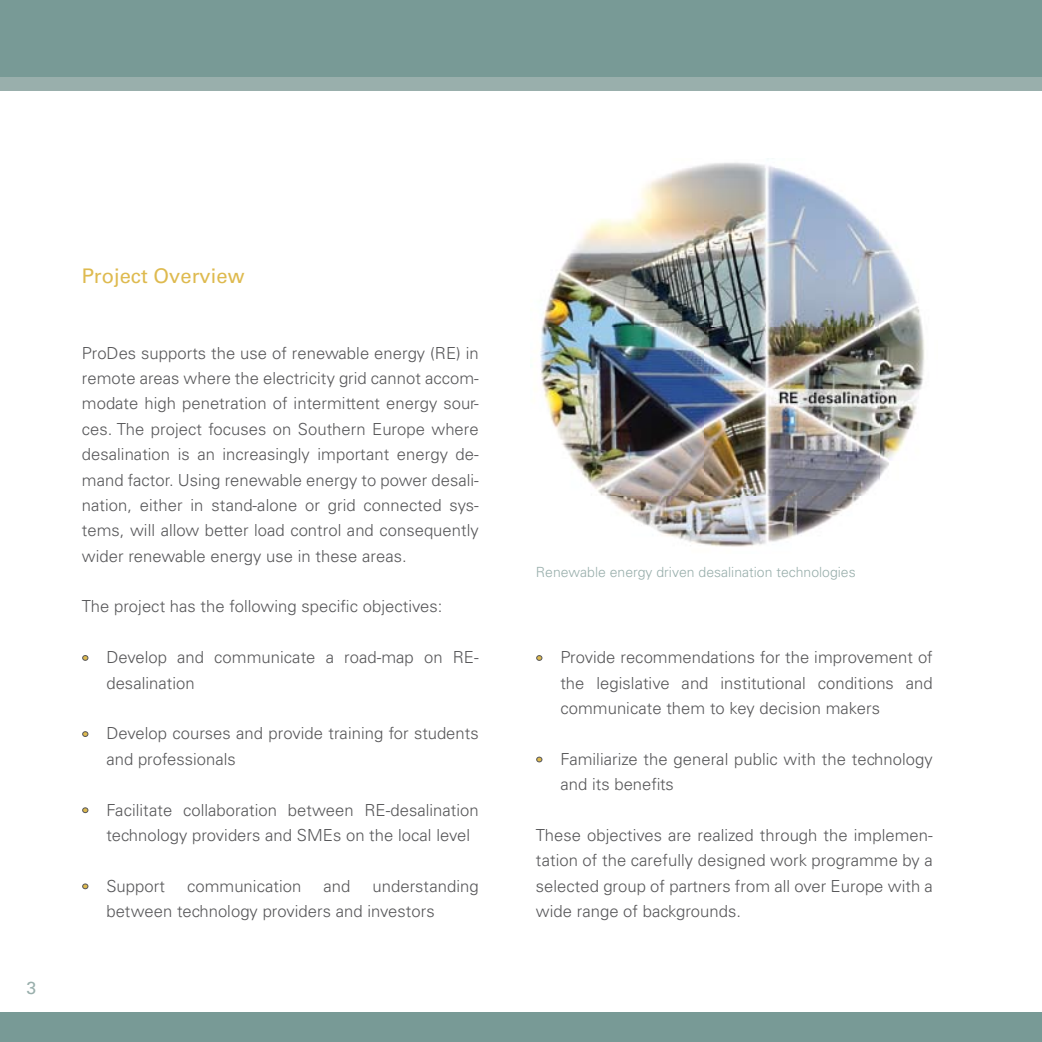
<style>
.page{position:relative;width:1042px;height:1042px;background:#fff}
.page>*{position:absolute;margin:0;border:0;box-sizing:border-box;transform-origin:0 0}
.t1{font:20.12px "Univers LT Std";letter-spacing:.005em;color:#deba4f}
.t2{font:17.5px "Univers LT Std";color:#99afac}
.t3{font:300 16.62px/25.4px "Univers LT Std";letter-spacing:.005em;color:#58585a}
.t4{font:300 14px "Univers";color:#99afac}
</style>
<div class="page">
<svg style="left:82px;top:655px;width:6px;height:6px"></svg>
<svg style="left:82px;top:731px;width:6px;height:6px"></svg>
<svg style="left:82px;top:807px;width:6px;height:6px"></svg>
<svg style="left:82px;top:883px;width:6px;height:6px"></svg>
<div style="left:0;top:1012px;width:1042px;height:30px;background:#789a96"></div>
<svg style="left:536px;top:655px;width:6px;height:6px"></svg>
<svg style="left:536px;top:756px;width:6px;height:6px"></svg>
<img style="left:531px;top:162px;width:394px;height:385px">
<div style="left:0;top:63px;width:1042px;height:28px;background:#99afac"></div>
<div style="left:0;top:0;width:1042px;height:76px;background:#789a96"></div>
<p class="t2" style="left:27px;top:977px;width:11px">3</p>
<p class="t1" style="left:82px;top:263px;width:164px">Project Overview</p>
<p class="t3" style="left:82px;top:340px;width:398px;text-align:justify">ProDes supports the use of renewable energy (RE) in remote areas where the electricity grid cannot accom&shy;modate high penetration of intermittent energy sour&shy;ces. The project focuses on Southern Europe where desalination is an increasingly important energy de&shy;mand factor. Using renewable energy to power desali&shy;nation, either in stand-alone or grid connected sys&shy;tems, will allow better load control and consequently wider renewable energy use in these areas.</p>
<p class="t3" style="left:82px;top:594px;width:362px">The project has the following specific objectives:</p>
<p class="t3" style="left:106px;top:645px;width:374px">Develop and communicate a road-map on RE&shy;desalination</p>
<p class="t3" style="left:106px;top:721px;width:374px">Develop courses and provide training for students and professionals</p>
<p class="t3" style="left:106px;top:797px;width:374px">Facilitate collaboration between RE-desalination technology providers and SMEs on the local level</p>
<p class="t3" style="left:106px;top:873px;width:60px">Support</p>
<p class="t3" style="left:187px;top:873px;width:116px">communication</p>
<p class="t3" style="left:323px;top:873px;width:28px">and</p>
<p class="t3" style="left:106px;top:873px;width:374px;text-indent:266px">understanding between technology providers and investors</p>
<p class="t4" style="left:536px;top:563px;width:321px">Renewable energy driven desalination technologies</p>
<p class="t3" style="left:560px;top:645px;width:374px;text-align:justify">Provide recommendations for the improvement of the legislative and institutional conditions and communicate them to key decision makers</p>
<p class="t3" style="left:560px;top:746px;width:374px">Familiarize the general public with the technology and its benefits</p>
<p class="t3" style="left:536px;top:822px;width:398px;text-align:justify">These objectives are realized through the implemen&shy;tation of the carefully designed work programme by a selected group of partners from all over Europe with a wide range of backgrounds.</p>
</div>
